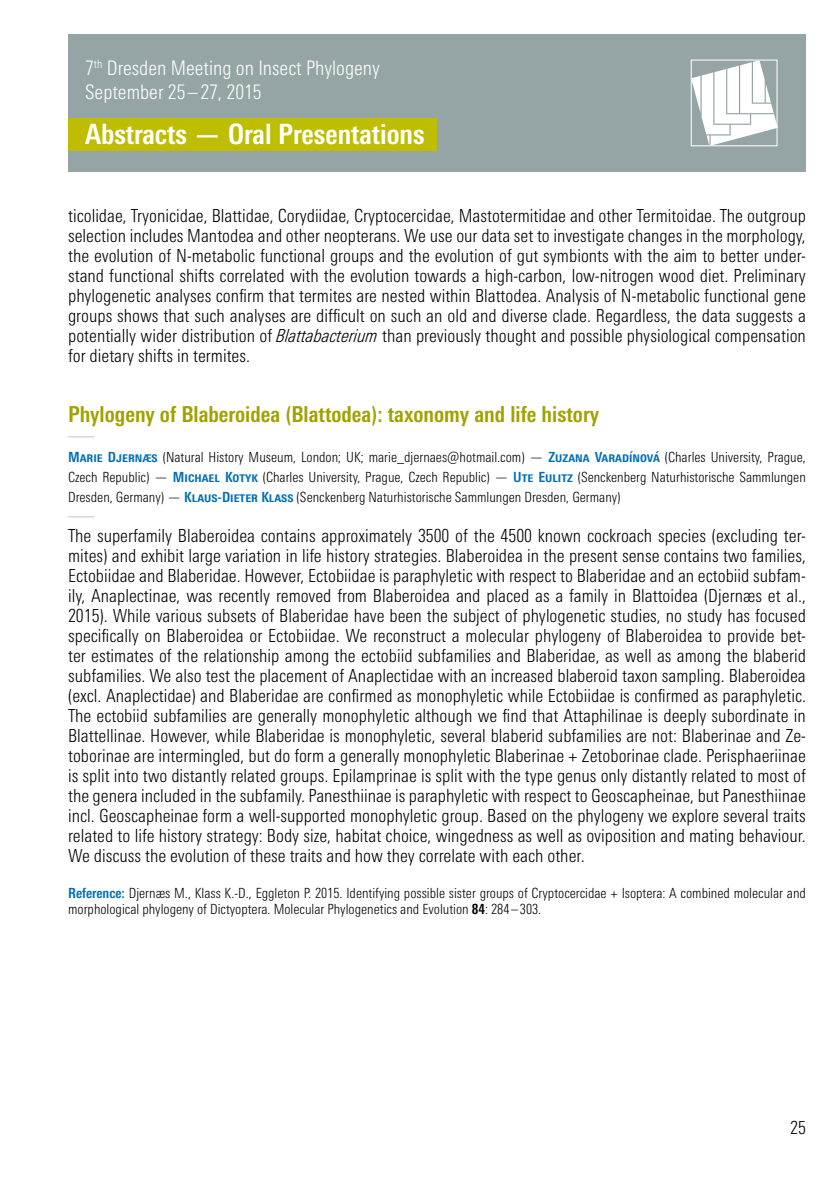
<style>
.page{position:relative;width:840px;height:1191px;background:#fff}
.page>*{position:absolute;margin:0;border:0;box-sizing:border-box;transform-origin:0 0}
.t1{font:700 condensed 28px "Univers Next Pro";color:#fff}
.t2{font:700 condensed 22px "Univers Next Pro";color:#a1a200}
.t3{font:300 condensed 20px/24px "Univers Next Pro";color:#fff}
.t4{font:300 condensed 18px/20px "Univers Next Pro";color:#000;text-align:justify}
.t5{font:300 condensed 18px "Univers Next Pro";color:#bcbcbc;scale:2 1}
.t6{font:300 condensed 14px/20px "Univers Next Pro";color:#000;text-align:justify}
.s1{font-style:italic}
.s2{font-weight:700;color:#006eb8}
.s3{font-weight:700}
</style>
<div class="page">
<div style="left:68px;top:34px;width:737px;height:137px;background:#95a5a5"></div>
<div style="left:68px;top:118px;width:369px;height:32px;background:#bebd00"></div>
<img style="left:692px;top:62px;width:83px;height:82px">
<div style="left:690px;top:60px;width:87px;height:86px;border:1px solid #fff"></div>
<p class="t3" style="left:85px;top:55px;width:296px">7<sup>th</sup> Dresden Meeting on Insect Phylogeny<br>September 25–27, 2015</p>
<h1 class="t1" style="left:85px;top:117px;width:341px">Abstracts — Oral Presentations</h1>
<p class="t4" style="left:68px;top:206px;width:739px">ticolidae, Tryonicidae, Blattidae, Corydiidae, Cryptocercidae, Mastotermitidae and other Termitoidae. The outgroup selection includes Mantodea and other neopterans. We use our data set to investigate changes in the morphology, the evolution of N-metabolic functional groups and the evolution of gut symbionts with the aim to better under&shy;stand functional shifts correlated with the evolution towards a high-carbon, low-nitrogen wood diet. Preliminary phylogenetic analyses confirm that termites are nested within Blattodea. Analysis of N-metabolic functional gene groups shows that such analyses are difficult on such an old and diverse clade. Regardless, the data suggests a potentially wider distribution of <span class="s1">Blattabacterium</span> than previously thought and possible physiological compensation for dietary shifts in termites.</p>
<p class="t2" style="left:68px;top:401px;width:532px">Phylogeny of Blaberoidea (Blattodea): taxonomy and life history</p>
<p class="t5" style="left:63px;top:425px;width:20px">—</p>
<p class="t6" style="left:68px;top:447px;width:739px"><span class="s2">Marie Djernæs</span> (Natural History Museum, London; UK; marie_djernaes@hotmail.com) — <span class="s2">Zuzana Varadínová</span> (Charles University, Prague, Czech Republic) — <span class="s2">Michael Kotyk</span> (Charles University, Prague, Czech Republic) — <span class="s2">Ute Eulitz</span> (Senckenberg Naturhistorische Sammlungen Dresden, Germany) — <span class="s2">Klaus-Dieter Klass</span> (Senckenberg Naturhistorische Sammlungen Dresden, Germany)</p>
<p class="t5" style="left:63px;top:505px;width:20px">—</p>
<p class="t4" style="left:68px;top:526px;width:739px">The superfamily Blaberoidea contains approximately 3500 of the 4500 known cockroach species (excluding ter&shy;mites) and exhibit large variation in life history strategies. Blaberoidea in the present sense contains two families, Ectobiidae and Blaberidae. However, Ectobiidae is paraphyletic with respect to Blaberidae and an ectobiid subfam&shy;ily, Anaplectinae, was recently removed from Blaberoidea and placed as a family in Blattoidea (Djernæs et al., 2015). While various subsets of Blaberidae have been the subject of phylogenetic studies, no study has focused specifically on Blaberoidea or Ectobiidae. We reconstruct a molecular phylogeny of Blaberoidea to provide bet&shy;ter estimates of the relationship among the ectobiid subfamilies and Blaberidae, as well as among the blaberid subfamilies. We also test the placement of Anaplectidae with an increased blaberoid taxon sampling. Blaberoidea (excl. Anaplectidae) and Blaberidae are confirmed as monophyletic while Ectobiidae is confirmed as paraphyletic.<br>The ectobiid subfamilies are generally monophyletic although we find that Attaphilinae is deeply subordinate in Blattellinae. However, while Blaberidae is monophyletic, several blaberid subfamilies are not: Blaberinae and Ze&shy;toborinae are intermingled, but do form a generally monophyletic Blaberinae + Zetoborinae clade. Perisphaeriinae is split into two distantly related groups. Epilamprinae is split with the type genus only distantly related to most of the genera included in the subfamily. Panesthiinae is paraphyletic with respect to Geoscapheinae, but Panesthiinae incl. Geoscapheinae form a well-supported monophyletic group. Based on the phylogeny we explore several traits related to life history strategy: Body size, habitat choice, wingedness as well as oviposition and mating behaviour.<br>We discuss the evolution of these traits and how they correlate with each other.</p>
<p class="t6" style="left:68px;top:885px;width:739px;line-height:16px"><span class="s2">Reference:</span> Djernæs M., Klass K.-D., Eggleton P. 2015. Identifying possible sister groups of Cryptocercidae + Isoptera: A combined molecular and morphological phylogeny of Dictyoptera. Molecular Phylogenetics and Evolution <span class="s3">84</span>: 284– 303.</p>
<p class="t4" style="left:789px;top:1117px;width:17px">25</p>
</div>
